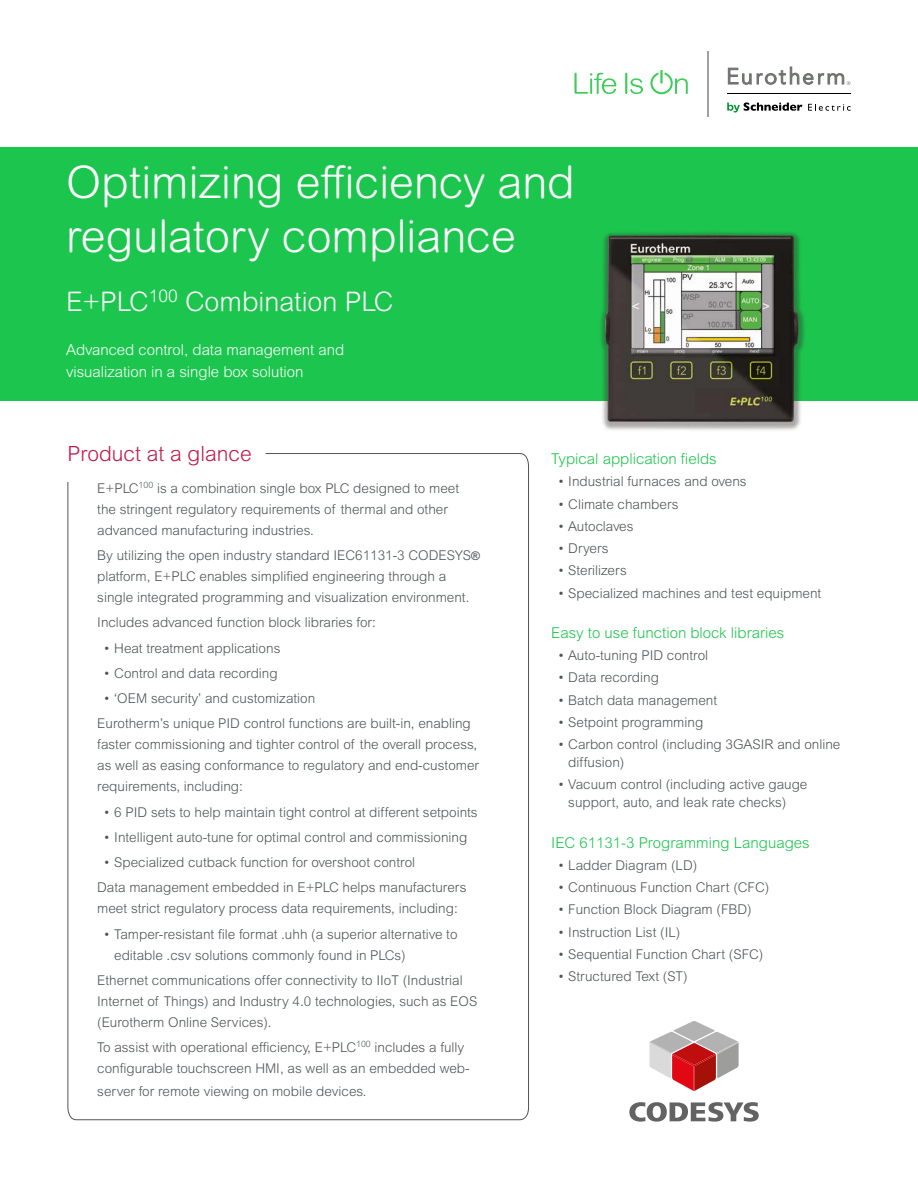
<style>
.page{position:relative;width:918px;height:1188px;background:#fff}
.page>*{position:absolute;margin:0;border:0;box-sizing:border-box;transform-origin:0 0}
.t1{font:300 45px/54px "Arial Rounded MT Pro";color:#fff}
.t2{font:300 27px "Arial Rounded MT Pro";color:#fff}
.t3{font:300 21px "Arial MT Std";color:#bf1a49}
.t4{font:300 15px "Arial MT Std";color:#1cc64e}
.t5{font:300 15px/22.5px "Arial Rounded MT Pro";color:#fff}
.t6{font:300 13.5px/21px "Arial MT Std";color:#505456}
.s1{font-weight:500;font-size:12px}
</style>
<div class="page">
<div style="left:0;top:147px;width:918px;height:254px;background:#1cc64e"></div>
<svg style="left:67px;top:453px;width:462px;height:668px"></svg>
<img style="left:600px;top:232px;width:205px;height:198px">
<svg style="left:574px;top:73px;width:42px;height:21px"></svg>
<svg style="left:625px;top:73px;width:18px;height:21px"></svg>
<svg style="left:650px;top:70px;width:38px;height:24px"></svg>
<hr style="left:707px;top:51px;width:1px;height:65px;background:#9ea1a3">
<svg style="left:727px;top:102px;width:75px;height:11px"></svg>
<svg style="left:808px;top:104px;width:43px;height:7px"></svg>
<hr style="left:727px;top:93px;width:124px;height:1px;background:#000">
<svg style="left:727px;top:66px;width:124px;height:19px"></svg>
<svg style="left:629px;top:1102px;width:130px;height:20px"></svg>
<svg style="left:649px;top:1021px;width:90px;height:70px"></svg>
<h1 class="t1" style="left:66px;top:157px;width:510px">Optimizing efficiency and regulatory compliance</h1>
<h2 class="t2" style="left:66px;top:286px;width:329px">E+PLC<sup>100</sup> Combination PLC</h2>
<p class="t5" style="left:66px;top:339px;width:280px">Advanced control, data management and visualization in a single box solution</p>
<h3 class="t3" style="left:68px;top:441px;width:186px">Product at a glance</h3>
<p class="t6" style="left:97px;top:477px;width:363px">E+PLC<sup>100</sup> is a combination single box PLC designed to meet the stringent regulatory requirements of thermal and other advanced manufacturing industries.</p>
<p class="t6" style="left:97px;top:545px;width:384px">By utilizing the open industry standard IEC61131-3 CODESYS<span class="s1">® </span>platform, E+PLC enables simplified engineering through a single integrated programming and visualization environment.</p>
<p class="t6" style="left:97px;top:612px;width:280px">Includes advanced function block libraries for:</p>
<p class="t6" style="left:104px;top:637px;width:178px">• Heat treatment applications</p>
<p class="t6" style="left:104px;top:663px;width:176px">• Control and data recording</p>
<p class="t6" style="left:97px;top:686px;width:375px;line-height:25.2px;text-indent:6px">• ‘OEM security’ and customization<br>Eurotherm’s unique PID control functions are built-in, enabling</p>
<p class="t6" style="left:97px;top:734px;width:383px">faster commissioning and tighter control of the overall process, as well as easing conformance to regulatory and end-customer requirements, including:</p>
<p class="t6" style="left:104px;top:801px;width:376px">• 6 PID sets to help maintain tight control at different setpoints</p>
<p class="t6" style="left:104px;top:827px;width:365px">• Intelligent auto-tune for optimal control and commissioning</p>
<p class="t6" style="left:97px;top:850px;width:371px;line-height:25.2px;text-indent:6px">• Specialized cutback function for overshoot control<br>Data management embedded in E+PLC helps manufacturers</p>
<p class="t6" style="left:97px;top:898px;width:362px">meet strict regulatory process data requirements, including:</p>
<p class="t6" style="left:114px;top:923px;width:345px;text-indent:-11px">• Tamper-resistant file format .uhh (a superior alternative to editable .csv solutions commonly found in PLCs)</p>
<p class="t6" style="left:97px;top:970px;width:382px">Ethernet communications offer connectivity to IIoT (Industrial<br>Internet of Things) and Industry 4.0 technologies, such as EOS (Eurotherm Online Services).</p>
<p class="t6" style="left:97px;top:1037px;width:374px">To assist with operational efficiency, E+PLC<sup>100</sup> includes a fully configurable touchscreen HMI, as well as an embedded web-</p>
<p class="t6" style="left:97px;top:1080px;width:271px">server for remote viewing on mobile devices.</p>
<p class="t4" style="left:551px;top:450px;width:167px">Typical application fields</p>
<p class="t6" style="left:558px;top:471px;width:190px">• Industrial furnaces and ovens</p>
<p class="t6" style="left:558px;top:493px;width:122px">• Climate chambers</p>
<p class="t6" style="left:558px;top:516px;width:77px">• Autoclaves</p>
<p class="t6" style="left:558px;top:538px;width:53px">• Dryers</p>
<p class="t6" style="left:558px;top:560px;width:71px">• Sterilizers</p>
<p class="t6" style="left:558px;top:582px;width:265px">• Specialized machines and test equipment</p>
<p class="t4" style="left:551px;top:624px;width:234px">Easy to use function block libraries</p>
<p class="t6" style="left:558px;top:645px;width:152px">• Auto-tuning PID control</p>
<p class="t6" style="left:558px;top:667px;width:103px">• Data recording</p>
<p class="t6" style="left:558px;top:689px;width:161px">• Batch data management</p>
<p class="t6" style="left:558px;top:712px;width:147px">• Setpoint programming</p>
<p class="t6" style="left:568px;top:735px;width:274px;line-height:18px;text-indent:-11px">• Carbon control (including 3GASIR and online diffusion)</p>
<p class="t6" style="left:568px;top:776px;width:241px;line-height:18px;text-indent:-11px">• Vacuum control (including active gauge support, auto, and leak rate checks)</p>
<p class="t4" style="left:551px;top:834px;width:260px">IEC 61131-3 Programming Languages</p>
<p class="t6" style="left:558px;top:855px;width:141px">• Ladder Diagram (LD)</p>
<p class="t6" style="left:558px;top:877px;width:213px">• Continuous Function Chart (CFC)</p>
<p class="t6" style="left:558px;top:899px;width:196px">• Function Block Diagram (FBD)</p>
<p class="t6" style="left:558px;top:921px;width:124px">• Instruction List (IL)</p>
<p class="t6" style="left:558px;top:944px;width:207px">• Sequential Function Chart (SFC)</p>
<p class="t6" style="left:558px;top:966px;width:131px">• Structured Text (ST)</p>
</div>
